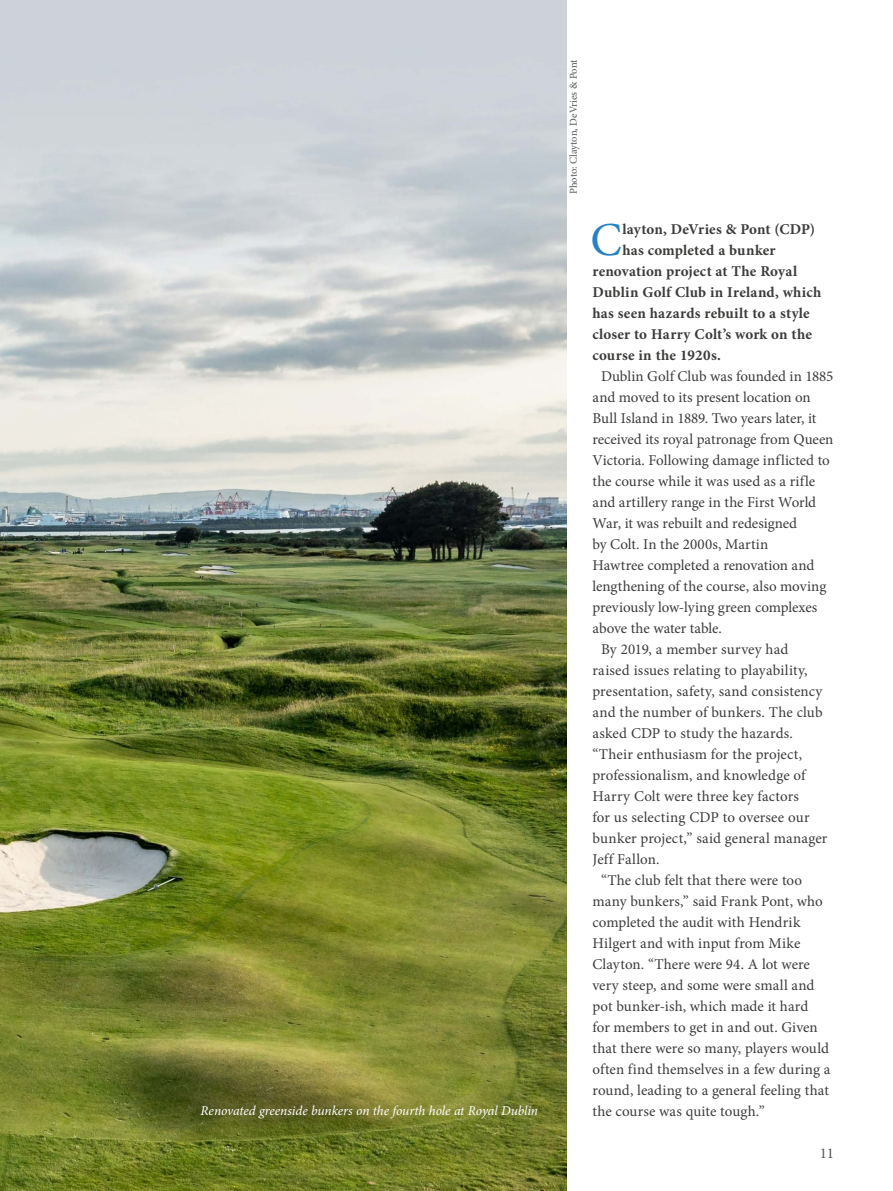
<style>
.page{position:relative;width:893px;height:1191px;background:#fff}
.page>*{position:absolute;margin:0;border:0;box-sizing:border-box;transform-origin:0 0}
.t1{font:47.25px "Minion Pro";color:#2882c1}
.t2{font:15px "Minion Pro";color:#3c3c3b}
.t3{font:700 15px "Minion Pro";letter-spacing:.015em;color:#3c3c3b}
.t4{font:15px "Minion Pro";color:#575756}
.t5{font:italic 13.5px "Minion Pro";letter-spacing:-.01em;color:#fff}
.t6{font:10.5px "Minion Pro";letter-spacing:-.005em;color:#575756}
</style>
<div class="page">
<img style="left:0;top:0;width:567px;height:1191px">
<p class="t5" style="left:201px;top:1101px;width:339px">Renovated greenside bunkers on the fourth hole at Royal Dublin</p>
<p class="t6" style="left:566px;top:194px;width:136px;rotate:-90deg">Photo: Clayton, DeVries &amp; Pont</p>
<h1 class="t1" style="left:590px;top:208px;width:33px">C</h1>
<p class="t3" style="left:622px;top:218px;width:194px">layton, DeVries &amp; Pont (CDP)</p>
<p class="t3" style="left:622px;top:239px;width:155px">has completed a bunker</p>
<p class="t3" style="left:592px;top:260px;width:206px">renovation project at The Royal</p>
<p class="t3" style="left:592px;top:281px;width:230px">Dublin Golf Club in Ireland, which</p>
<p class="t3" style="left:592px;top:302px;width:219px">has seen hazards rebuilt to a style</p>
<p class="t3" style="left:592px;top:323px;width:221px">closer to Harry Colt’s work on the</p>
<p class="t3" style="left:592px;top:344px;width:130px">course in the 1920s.</p>
<p class="t2" style="left:601px;top:366px;width:234px">Dublin Golf Club was founded in 1885</p>
<p class="t2" style="left:592px;top:387px;width:220px">and moved to its present location on</p>
<p class="t2" style="left:592px;top:408px;width:226px">Bull Island in 1889. Two years later, it</p>
<p class="t2" style="left:592px;top:429px;width:242px">received its royal patronage from Queen</p>
<p class="t2" style="left:592px;top:450px;width:239px">Victoria. Following damage inflicted to</p>
<p class="t2" style="left:592px;top:471px;width:224px">the course while it was used as a rifle</p>
<p class="t2" style="left:592px;top:492px;width:225px">and artillery range in the First World</p>
<p class="t2" style="left:592px;top:513px;width:206px">War, it was rebuilt and redesigned</p>
<p class="t2" style="left:592px;top:534px;width:177px">by Colt. In the 2000s, Martin</p>
<p class="t2" style="left:592px;top:555px;width:223px">Hawtree completed a renovation and</p>
<p class="t2" style="left:592px;top:576px;width:235px">lengthening of the course, also moving</p>
<p class="t2" style="left:592px;top:597px;width:226px">previously low-lying green complexes</p>
<p class="t2" style="left:592px;top:618px;width:131px">above the water table.</p>
<p class="t2" style="left:601px;top:639px;width:189px">By 2019, a member survey had</p>
<p class="t2" style="left:592px;top:660px;width:217px">raised issues relating to playability,</p>
<p class="t2" style="left:592px;top:681px;width:232px">presentation, safety, sand consistency</p>
<p class="t2" style="left:592px;top:702px;width:232px">and the number of bunkers. The club</p>
<p class="t2" style="left:592px;top:723px;width:202px">asked CDP to study the hazards.</p>
<p class="t2" style="left:592px;top:744px;width:211px">“Their enthusiasm for the project,</p>
<p class="t2" style="left:592px;top:765px;width:215px">professionalism, and knowledge of</p>
<p class="t2" style="left:592px;top:786px;width:208px">Harry Colt were three key factors</p>
<p class="t2" style="left:592px;top:807px;width:219px">for us selecting CDP to oversee our</p>
<p class="t2" style="left:592px;top:828px;width:236px">bunker project,” said general manager</p>
<p class="t2" style="left:592px;top:849px;width:69px">Jeff Fallon.</p>
<p class="t2" style="left:601px;top:870px;width:203px">“The club felt that there were too</p>
<p class="t2" style="left:592px;top:891px;width:232px">many bunkers,” said Frank Pont, who</p>
<p class="t2" style="left:592px;top:912px;width:209px">completed the audit with Hendrik</p>
<p class="t2" style="left:592px;top:933px;width:209px">Hilgert and with input from Mike</p>
<p class="t2" style="left:592px;top:954px;width:219px">Clayton. “There were 94. A lot were</p>
<p class="t2" style="left:592px;top:975px;width:224px">very steep, and some were small and</p>
<p class="t2" style="left:592px;top:996px;width:217px">pot bunker-ish, which made it hard</p>
<p class="t2" style="left:592px;top:1017px;width:227px">for members to get in and out. Given</p>
<p class="t2" style="left:592px;top:1038px;width:238px">that there were so many, players would</p>
<p class="t2" style="left:592px;top:1059px;width:239px">often find themselves in a few during a</p>
<p class="t2" style="left:592px;top:1080px;width:238px">round, leading to a general feeling that</p>
<p class="t2" style="left:592px;top:1101px;width:174px">the course was quite tough.”</p>
<p class="t4" style="left:820px;top:1143px;width:16px">11</p>
</div>
